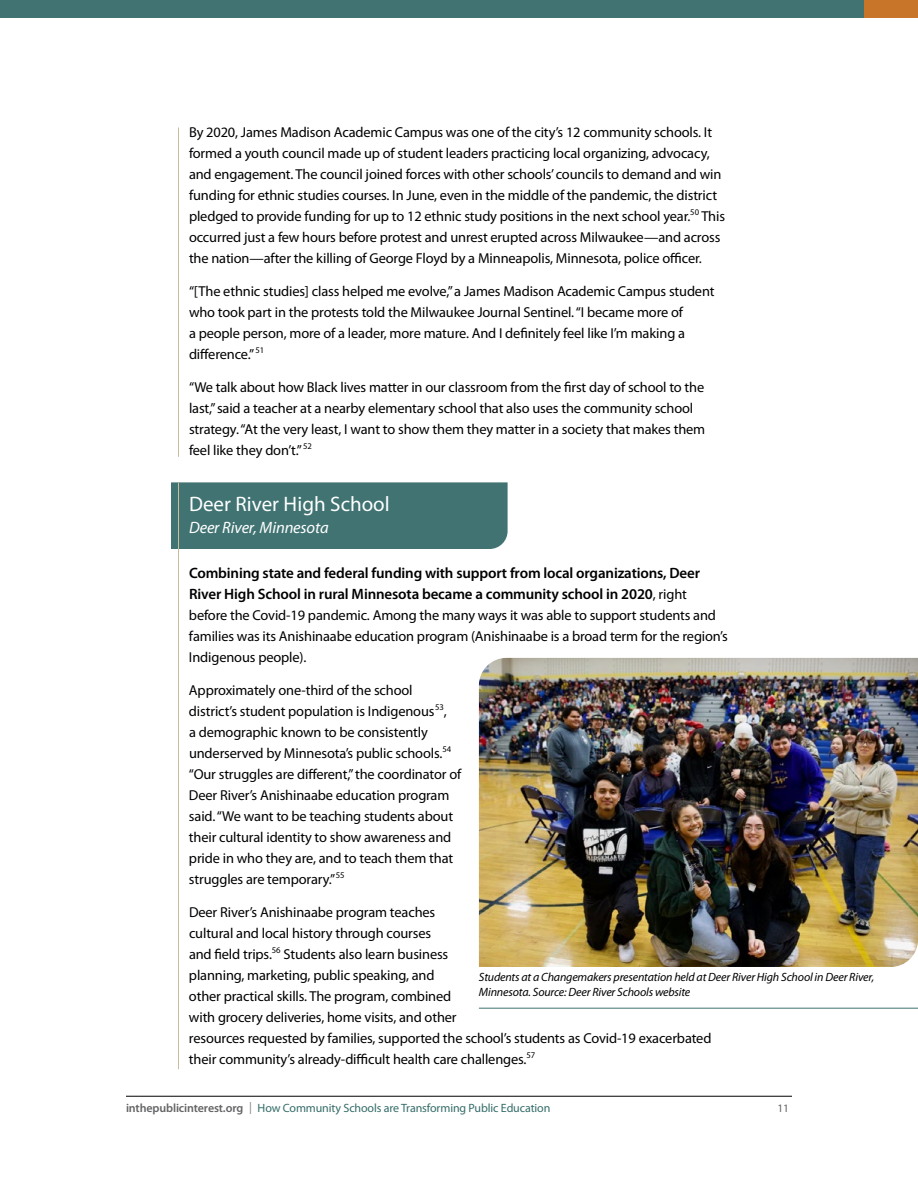
<style>
.page{position:relative;width:918px;height:1188px;background:#fff}
.page>*{position:absolute;margin:0;border:0;box-sizing:border-box;transform-origin:0 0}
.t1{font:21px "Myriad Pro";color:#fff}
.t2{font:italic 16.5px "Myriad Pro";letter-spacing:-.01em;color:#fff}
.t3{font:600 15px/21px "Myriad Pro";letter-spacing:-.01em;color:#000}
.t4{font:14.4px/21px "Myriad Pro";letter-spacing:-.01em;color:#000}
.t5{font:italic 12px/15px "Myriad Pro";letter-spacing:-.015em;color:#000}
.t6{font:12px "Myriad Pro";letter-spacing:-.01em;color:#356d69}
.t7{font:11.4px "Myriad Pro";color:#636466}
.s1{font-weight:400;font-size:14.4px}
.s2{font-weight:600;color:#636466}
.s3{color:#808285}
</style>
<div class="page">
<hr style="left:126px;top:1096px;width:666px;height:1px;background:#000">
<div style="left:0;top:0;width:918px;height:18px;background:#407372"></div>
<div style="left:864px;top:0;width:54px;height:18px;background:#c87529"></div>
<div style="left:171px;top:482px;width:337px;height:67px;background:#407372"></div>
<hr style="left:178px;top:128px;width:1px;height:329px;background:#cabd9e">
<hr style="left:178px;top:483px;width:1px;height:586px;background:#cabd9e">
<img style="left:479px;top:658px;width:439px;height:309px">
<hr style="left:479px;top:1008px;width:439px;height:1px;background:#407372">
<p class="t4" style="left:189px;top:121px;width:538px">By 2020, James Madison Academic Campus was one of the city’s 12 community schools. It formed a youth council made up of student leaders practicing local organizing, advocacy, and engagement. The council joined forces with other schools’ councils to demand and win funding for ethnic studies courses. In June, even in the middle of the pandemic, the district pledged to provide funding for up to 12 ethnic study positions in the next school year.<sup>50</sup> This occurred just a few hours before protest and unrest erupted across Milwaukee—and across the nation—after the killing of George Floyd by a Minneapolis, Minnesota, police officer.</p>
<p class="t4" style="left:189px;top:280px;width:527px">“[The ethnic studies] class helped me evolve,” a James Madison Academic Campus student who took part in the protests told the Milwaukee Journal Sentinel. “I became more of<br>a people person, more of a leader, more mature. And I definitely feel like I’m making a difference.” <sup>51</sup></p>
<p class="t4" style="left:189px;top:376px;width:518px">“We talk about how Black lives matter in our classroom from the first day of school to the last,” said a teacher at a nearby elementary school that also uses the community school strategy. “At the very least, I want to show them they matter in a society that makes them feel like they don’t.” <sup>52</sup></p>
<h1 class="t1" style="left:189px;top:491px;width:202px">Deer River High School</h1>
<p class="t2" style="left:189px;top:517px;width:141px">Deer River, Minnesota</p>
<p class="t3" style="left:189px;top:562px;width:513px">Combining state and federal funding with support from local organizations, Deer<br>River High School in rural Minnesota became a community school in 2020<span class="s1">, right</span></p>
<p class="t4" style="left:189px;top:605px;width:540px">before the Covid-19 pandemic. Among the many ways it was able to support students and families was its Anishinaabe education program (Anishinaabe is a broad term for the region’s<br>Indigenous people).</p>
<p class="t4" style="left:189px;top:680px;width:274px">Approximately one-third of the school district’s student population is Indigenous<sup>53</sup>,<br>a demographic known to be consistently underserved by Minnesota’s public schools.<sup>54 </sup>“Our struggles are different,” the coordinator of Deer River’s Anishinaabe education program said. “We want to be teaching students about their cultural identity to show awareness and pride in who they are, and to teach them that struggles are temporary.”<sup>55</sup></p>
<p class="t4" style="left:189px;top:902px;width:524px">Deer River’s Anishinaabe program teaches<br>cultural and local history through courses<br>and field trips.<sup>56</sup> Students also learn business<br>planning, marketing, public speaking, and<br>other practical skills. The program, combined<br>with grocery deliveries, home visits, and other<br>resources requested by families, supported the school’s students as Covid-19 exacerbated their community’s already-difficult health care challenges.<sup>57</sup></p>
<p class="t5" style="left:479px;top:969px;width:397px">Students at a Changemakers presentation held at Deer River High School in Deer River,<br>Minnesota. Source: Deer River Schools website</p>
<p class="t6" style="left:126px;top:1100px;width:426px"><span class="s2">inthepublicinterest.org</span> <span class="s3">|</span> How Community Schools are Transforming Public Education</p>
<p class="t7" style="left:777px;top:1101px;width:13px">11</p>
</div>
